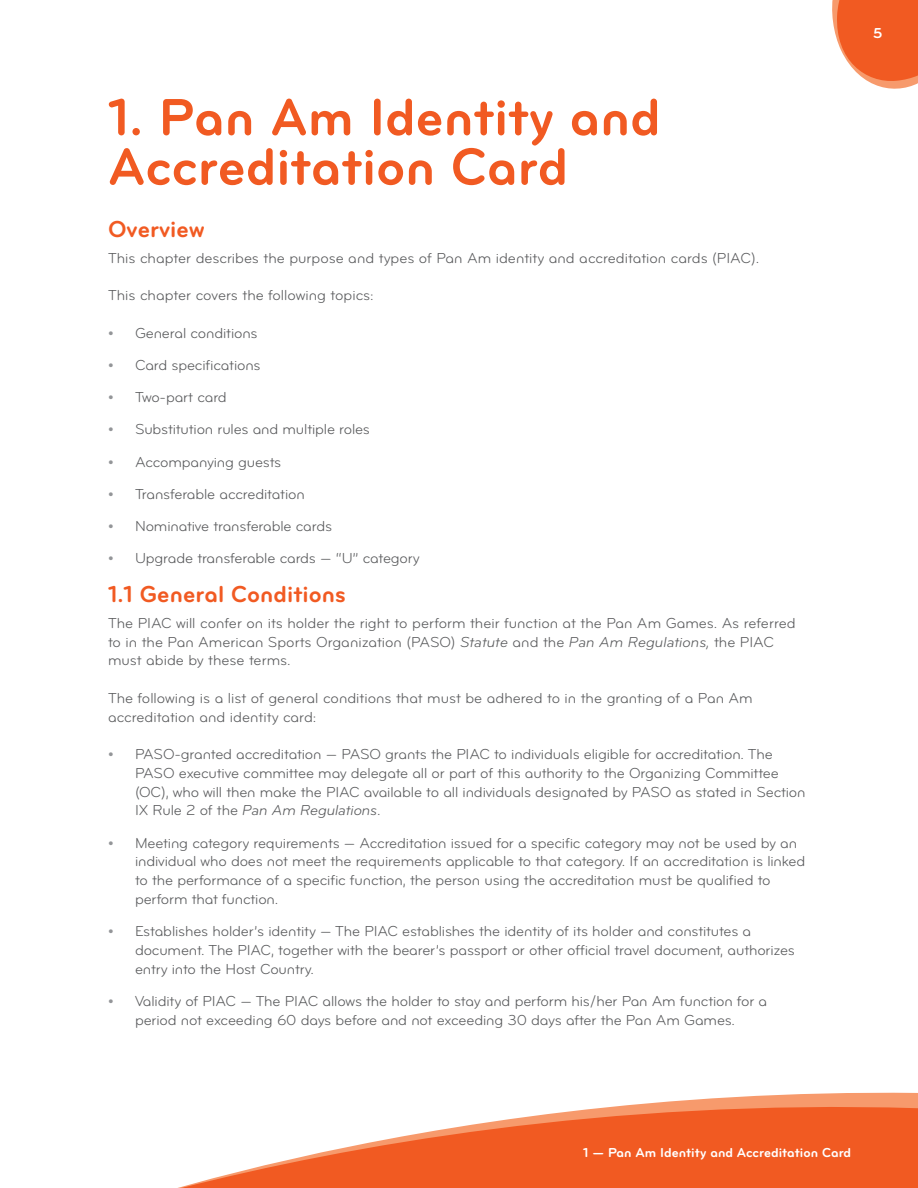
<style>
.page{position:relative;width:918px;height:1188px;background:#fff}
.page>*{position:absolute;margin:0;border:0;box-sizing:border-box;transform-origin:0 0}
.t1{font:54px/49.5px "Bryant Bold Alternate";color:#f15a22}
.t2{font:24px "Bryant Bold Alternate";color:#f15a22}
.t3{font:15px/18.8px "Bryant Regular Alternate";letter-spacing:-.01em;color:#58595b}
.t4{font:italic 15px "Bryant Pro";letter-spacing:-.01em;color:#58595b}
.t5{font:15px "Bryant Bold Alternate";color:#fff}
.t6{font:13.5px "Bryant Bold Alternate";color:#fff}
.s1{font-family:"Bryant Bold Alternate";color:#939598}
.s2{font-family:"Bryant Pro";font-style:italic}
.s3{font-family:"Bryant Regular Alternate";font-style:normal}
</style>
<div class="page">
<svg style="left:832px;top:0;width:86px;height:89px;background:#f37849"></svg>
<svg style="left:705px;top:1092px;width:213px;height:7px"></svg>
<svg style="left:178px;top:1099px;width:740px;height:89px;fill:#f15a22"></svg>
<h1 class="t1" style="left:108px;top:92px;width:554px">1. Pan Am Identity and<br>Accreditation Card</h1>
<h2 class="t2" style="left:108px;top:214px;width:98px">Overview</h2>
<p class="t3" style="left:108px;top:248px;width:653px">This chapter describes the purpose and types of Pan Am identity and accreditation cards (PIAC).</p>
<p class="t3" style="left:108px;top:286px;width:267px">This chapter covers the following topics:</p>
<p class="t3" style="left:108px;top:323px;width:151px"><span class="s1">•</span> General conditions</p>
<p class="t3" style="left:108px;top:356px;width:154px"><span class="s1">•</span> Card specifications</p>
<p class="t3" style="left:108px;top:388px;width:120px"><span class="s1">•</span> Two-part card</p>
<p class="t3" style="left:108px;top:420px;width:264px"><span class="s1">•</span> Substitution rules and multiple roles</p>
<p class="t3" style="left:108px;top:452px;width:175px"><span class="s1">•</span> Accompanying guests</p>
<p class="t3" style="left:108px;top:485px;width:198px"><span class="s1">•</span> Transferable accreditation</p>
<p class="t3" style="left:108px;top:517px;width:226px"><span class="s1">•</span> Nominative transferable cards</p>
<p class="t3" style="left:108px;top:549px;width:313px"><span class="s1">•</span> Upgrade transferable cards — “U” category</p>
<h2 class="t2" style="left:108px;top:579px;width:240px">1.1 General Conditions</h2>
<p class="t3" style="left:108px;top:614px;width:689px">The PIAC will confer on its holder the right to perform their function at the Pan Am Games. As referred to in the Pan American Sports Organization (PASO) <span class="s2">Statute</span> and the <span class="s2">Pan Am Regulations,</span> the PIAC must abide by these terms.</p>
<p class="t3" style="left:108px;top:689px;width:646px">The following is a list of general conditions that must be adhered to in the granting of a Pan Am accreditation and identity card:</p>
<p class="t3" style="left:135px;top:745px;width:672px;text-indent:-27px"><span class="s1">•</span> PASO-granted accreditation — PASO grants the PIAC to individuals eligible for accreditation. The<br>PASO executive committee may delegate all or part of this authority to the Organizing Committee (OC), who will then make the PIAC available to all individuals designated by PASO as stated in Section</p>
<p class="t4" style="left:135px;top:801px;width:247px"><span class="s3">IX Rule 2 of the</span> Pan Am Regulations<span class="s3">.</span></p>
<p class="t3" style="left:135px;top:833px;width:672px;text-indent:-27px"><span class="s1">•</span> Meeting category requirements — Accreditation issued for a specific category may not be used by an individual who does not meet the requirements applicable to that category. If an accreditation is linked to the performance of a specific function, the person using the accreditation must be qualified to perform that function.</p>
<p class="t3" style="left:135px;top:922px;width:661px;text-indent:-27px"><span class="s1">•</span> Establishes holder’s identity — The PIAC establishes the identity of its holder and constitutes a document. The PIAC, together with the bearer’s passport or other official travel document, authorizes entry into the Host Country.</p>
<p class="t3" style="left:108px;top:992px;width:661px;text-align:center"><span class="s1">•</span> Validity of PIAC — The PIAC allows the holder to stay and perform his/her Pan Am function for a period not exceeding 60 days before and not exceeding 30 days after the Pan Am Games.</p>
<p class="t5" style="left:873px;top:24px;width:11px">5</p>
<p class="t6" style="left:583px;top:1144px;width:270px">1 — Pan Am Identity and Accreditation Card</p>
</div>
